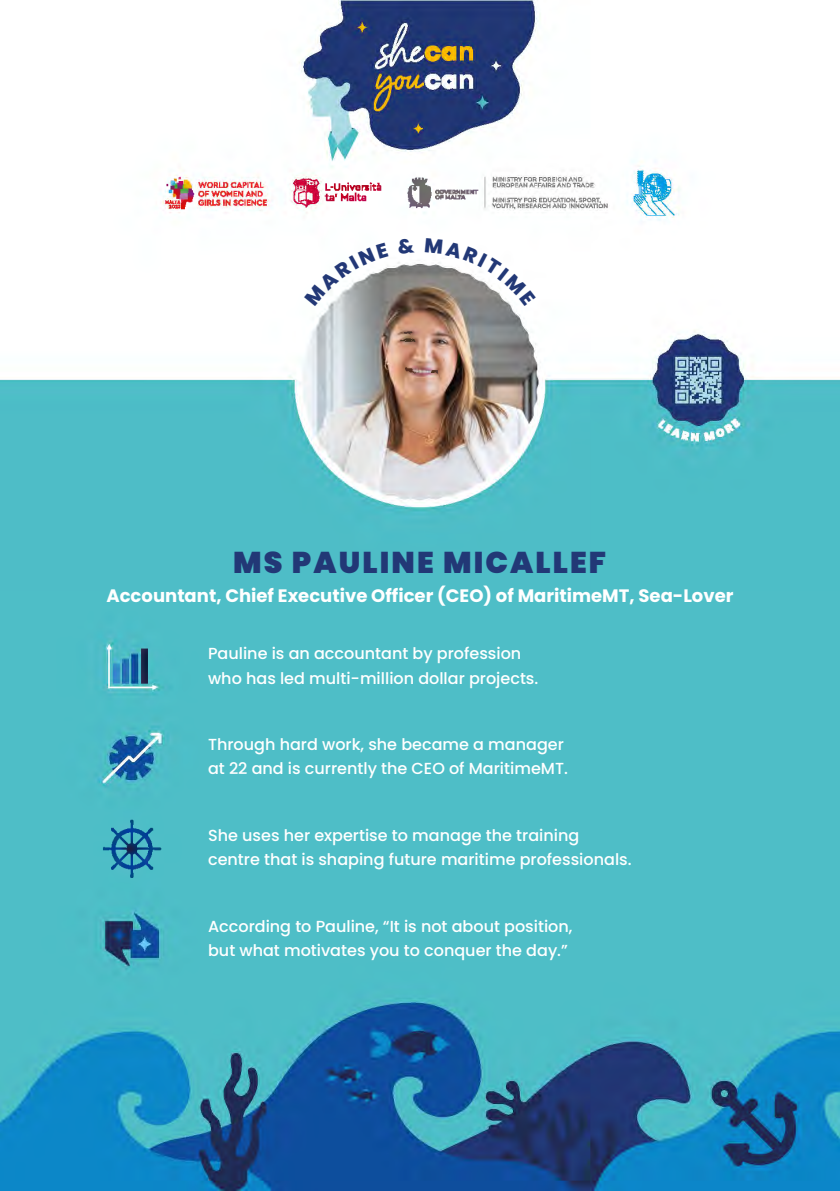
<style>
.page{position:relative;width:840px;height:1191px;background:#fff}
.page>*{position:absolute;margin:0;border:0;box-sizing:border-box;transform-origin:0 0}
.t1{font:900 30px "Poppins";letter-spacing:.07em;color:#223876}
.t2{font:700 18px "Poppins";color:#fff}
.t3{font:500 16px/24px "Poppins";color:#fff}
</style>
<div class="page">
<img style="left:0;top:0;width:839px;height:1190px">
<svg style="left:304px;top:242px;width:84px;height:64px"></svg>
<svg style="left:397px;top:238px;width:17px;height:16px"></svg>
<svg style="left:424px;top:238px;width:111px;height:68px"></svg>
<h1 class="t1" style="left:233px;top:545px;width:374px">MS PAULINE MICALLEF</h1>
<p class="t2" style="left:106px;top:585px;width:628px">Accountant, Chief Executive Officer (CEO) of MaritimeMT, Sea-Lover</p>
<p class="t3" style="left:208px;top:642px;width:331px">Pauline is an accountant by profession who has led multi-million dollar projects.</p>
<p class="t3" style="left:208px;top:732px;width:361px">Through hard work, she became a manager at 22 and is currently the CEO of MaritimeMT.</p>
<p class="t3" style="left:208px;top:823px;width:425px">She uses her expertise to manage the training centre that is shaping future maritime professionals.</p>
<p class="t3" style="left:208px;top:914px;width:366px">According to Pauline, “It is not about position, but what motivates you to conquer the day.”</p>
</div>
